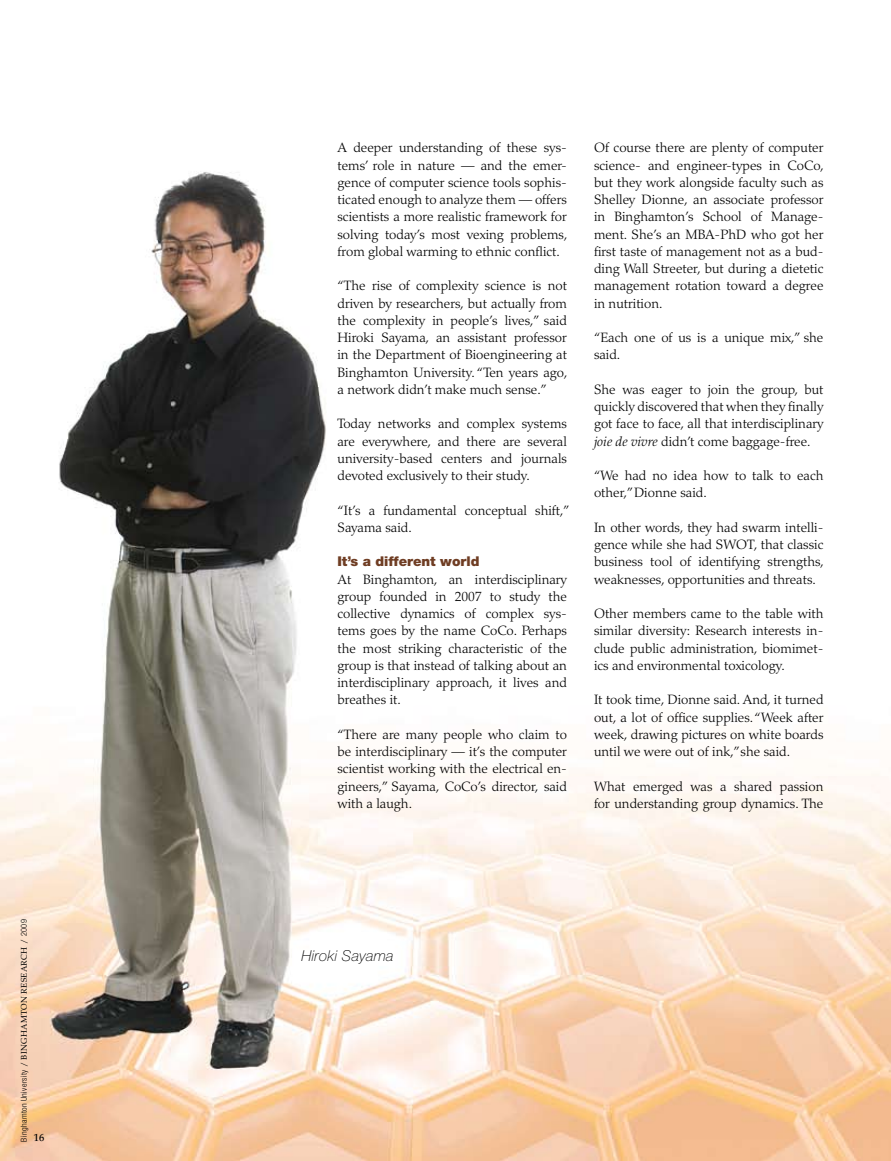
<style>
.page{position:relative;width:891px;height:1161px;background:#fff}
.page>*{position:absolute;margin:0;border:0;box-sizing:border-box;transform-origin:0 0}
.t1{font:italic 100 15px "Helvetica Neue";letter-spacing:.02em;color:#000}
.t2{font:300 13.5px/17.2px "Palatino";color:#000;text-align:justify}
.t3{font:900 13.5px "Helvetica Neue";color:#6f3d23}
.t4{font:500 10.5px "Palatino";color:#000}
.t5{font:300 condensed 8.25px "Helvetica Neue";letter-spacing:.04em;color:#000}
.s1{font-family:"Palatino";font-weight:400;font-stretch:normal}
.s2{font-style:italic}
</style>
<div class="page">
<img style="left:0;top:172px;width:891px;height:989px">
<p class="t5" style="left:19px;top:1142px;width:224px;rotate:-90deg">Binghamton University <span class="s1">/ Binghamton Research /</span> 2009</p>
<p class="t4" style="left:34px;top:1131px;width:12px">16</p>
<p class="t2" style="left:338px;top:139px;width:231px">A deeper understanding of these sys&shy;tems’ role in nature — and the emer&shy;gence of computer science tools sophis&shy;ticated enough to analyze them — offers scientists a more realistic framework for solving today’s most vexing problems, from global warming to ethnic conflict.</p>
<p class="t2" style="left:338px;top:277px;width:231px">“The rise of complexity science is not driven by researchers, but actually from the complexity in people’s lives,” said Hiroki Sayama, an assistant professor in the Department of Bioengineering at Binghamton University. “Ten years ago, a network didn’t make much sense.”</p>
<p class="t2" style="left:338px;top:415px;width:231px">Today networks and complex systems are everywhere, and there are several university-based centers and journals devoted exclusively to their study.</p>
<p class="t2" style="left:338px;top:502px;width:234px">“It’s a fundamental conceptual shift,”<br>Sayama said.</p>
<p class="t3" style="left:338px;top:553px;width:144px">It’s a different world</p>
<p class="t2" style="left:338px;top:571px;width:231px">At Binghamton, an interdisciplinary group founded in 2007 to study the collective dynamics of complex sys&shy;tems goes by the name CoCo. Perhaps the most striking characteristic of the group is that instead of talking about an interdisciplinary approach, it lives and breathes it.</p>
<p class="t2" style="left:338px;top:726px;width:231px">“There are many people who claim to be interdisciplinary — it’s the computer scientist working with the electrical en&shy;gineers,” Sayama, CoCo’s director, said with a laugh.</p>
<p class="t2" style="left:594px;top:139px;width:231px">Of course there are plenty of computer science- and engineer-types in CoCo, but they work alongside faculty such as Shelley Dionne, an associate professor in Binghamton’s School of Manage&shy;ment. She’s an MBA-PhD who got her first taste of management not as a bud&shy;ding Wall Streeter, but during a dietetic management rotation toward a degree in nutrition.</p>
<p class="t2" style="left:594px;top:329px;width:231px">“Each one of us is a unique mix,” she said.</p>
<p class="t2" style="left:594px;top:381px;width:231px">She was eager to join the group, but quickly discovered that when they finally got face to face, all that interdisciplinary <span class="s2">joie de vivre</span> didn’t come baggage-free.</p>
<p class="t2" style="left:594px;top:467px;width:231px">“We had no idea how to talk to each other,”Dionne said.</p>
<p class="t2" style="left:594px;top:519px;width:231px">In other words, they had swarm intelli&shy;gence while she had SWOT, that classic business tool of identifying strengths, weaknesses, opportunities and threats.</p>
<p class="t2" style="left:594px;top:605px;width:231px">Other members came to the table with similar diversity: Research interests in&shy;clude public administration, biomimet&shy;ics and environmental toxicology.</p>
<p class="t2" style="left:594px;top:691px;width:231px">It took time, Dionne said. And, it turned out, a lot of office supplies. “Week after week, drawing pictures on white boards until we were out of ink,”she said.</p>
<p class="t2" style="left:594px;top:778px;width:231px">What emerged was a shared passion for understanding group dynamics. The</p>
<p class="t1" style="left:302px;top:947px;width:94px">Hiroki Sayama</p>
</div>
